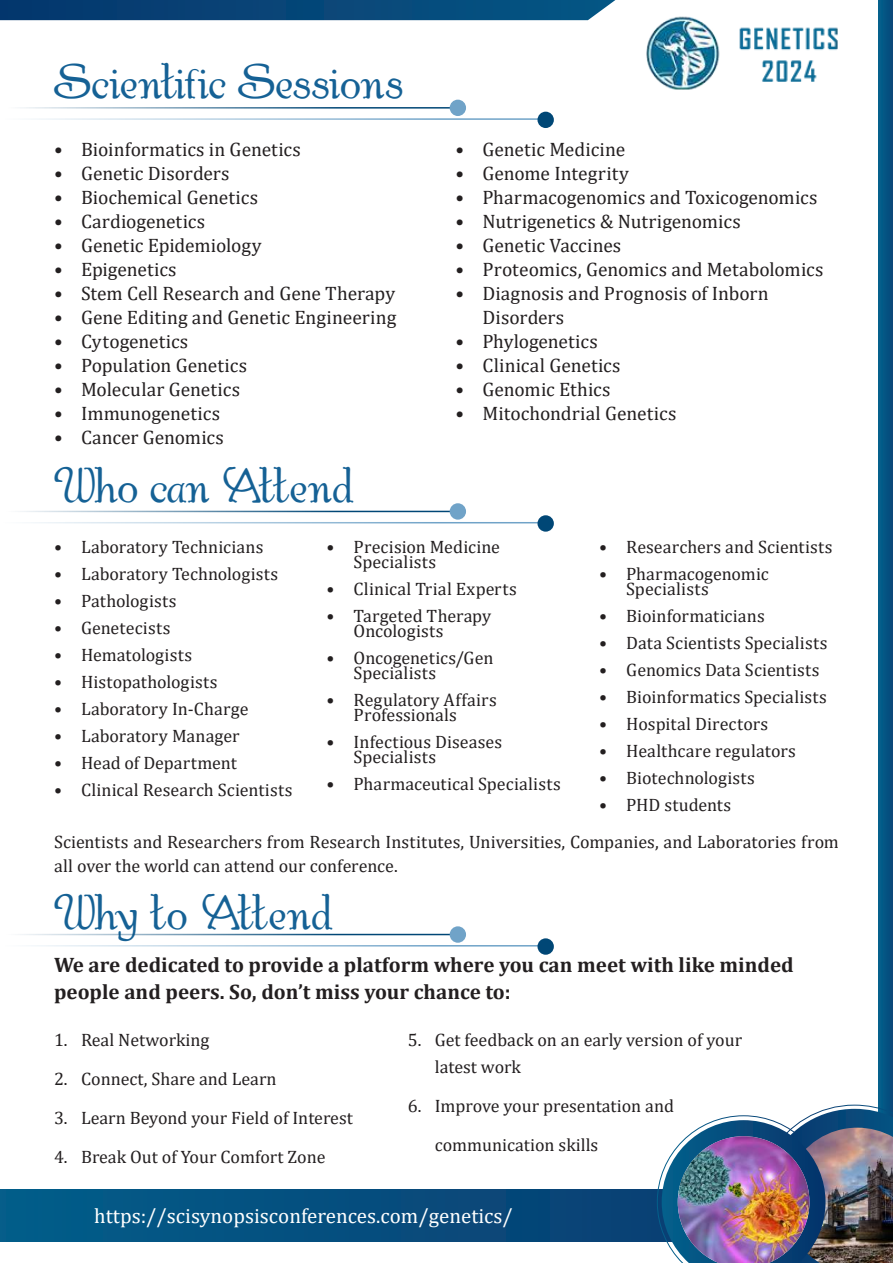
<style>
.page{position:relative;width:893px;height:1263px;background:#fff}
.page>*{position:absolute;margin:0;border:0;box-sizing:border-box;transform-origin:0 0}
.t1{font:43.35px "Gaheris Demo";color:#156195}
.t2{font:700 21px/27px "Cambria";color:#231f20}
.t3{font:21px "Cambria";color:#fff}
.t4{font:19.5px/24px "Cambria";color:#231f20}
.t5{font:18px/15px "Cambria";color:#231f20}
</style>
<div class="page">
<div style="left:878px;top:0;width:15px;height:1163px;background:#045483"></div>
<svg style="left:0;top:1189px;width:657px;height:52px;background:#054e7e"></svg>
<svg style="left:0;top:0;width:616px;height:20px;background:#0b4a7b"></svg>
<img style="left:646px;top:16px;width:192px;height:74px">
<img style="left:657px;top:1105px;width:236px;height:158px">
<img style="left:678px;top:1136px;width:131px;height:127px">
<hr style="left:0;top:107px;width:457px;height:2px;background:#004776">
<hr style="left:0;top:118px;width:549px;height:2px;background:#70a3c8">
<div style="left:450px;top:100px;width:16px;height:16px;background:#70a3c8;border-radius:50%"></div>
<div style="left:537px;top:112px;width:17px;height:16px;background:#004776;border-radius:50%"></div>
<hr style="left:0;top:511px;width:457px;height:1px;background:#004776">
<hr style="left:0;top:522px;width:549px;height:1px;background:#70a3c8">
<div style="left:450px;top:503px;width:16px;height:17px;background:#70a3c8;border-radius:50%"></div>
<div style="left:537px;top:515px;width:17px;height:17px;background:#004776;border-radius:50%"></div>
<hr style="left:0;top:934px;width:457px;height:1px;background:#004776">
<hr style="left:0;top:945px;width:549px;height:1px;background:#70a3c8">
<div style="left:450px;top:926px;width:16px;height:17px;background:#70a3c8;border-radius:50%"></div>
<div style="left:537px;top:938px;width:17px;height:17px;background:#004776;border-radius:50%"></div>
<h1 class="t1" style="left:54px;top:62px;width:352px">Scientific Sessions</h1>
<p class="t4" style="left:54px;top:137px;width:248px">• Bioinformatics in Genetics</p>
<p class="t4" style="left:54px;top:161px;width:177px">• Genetic Disorders</p>
<p class="t4" style="left:54px;top:185px;width:206px">• Biochemical Genetics</p>
<p class="t4" style="left:54px;top:209px;width:153px">• Cardiogenetics</p>
<p class="t4" style="left:54px;top:233px;width:209px">• Genetic Epidemiology</p>
<p class="t4" style="left:54px;top:257px;width:124px">• Epigenetics</p>
<p class="t4" style="left:54px;top:281px;width:343px">• Stem Cell Research and Gene Therapy</p>
<p class="t4" style="left:54px;top:305px;width:344px">• Gene Editing and Genetic Engineering</p>
<p class="t4" style="left:54px;top:329px;width:136px">• Cytogenetics</p>
<p class="t4" style="left:54px;top:353px;width:195px">• Population Genetics</p>
<p class="t4" style="left:54px;top:377px;width:188px">• Molecular Genetics</p>
<p class="t4" style="left:54px;top:401px;width:168px">• Immunogenetics</p>
<p class="t4" style="left:54px;top:425px;width:171px">• Cancer Genomics</p>
<h1 class="t1" style="left:54px;top:465px;width:343px">Who can Attend?</h1>
<p class="t4" style="left:455px;top:137px;width:171px">• Genetic Medicine</p>
<p class="t4" style="left:455px;top:161px;width:175px">• Genome Integrity</p>
<p class="t4" style="left:455px;top:185px;width:363px">• Pharmacogenomics and Toxicogenomics</p>
<p class="t4" style="left:455px;top:209px;width:287px">• Nutrigenetics &amp; Nutrigenomics</p>
<p class="t4" style="left:455px;top:233px;width:167px">• Genetic Vaccines</p>
<p class="t4" style="left:455px;top:257px;width:369px">• Proteomics, Genomics and Metabolomics</p>
<p class="t4" style="left:482px;top:281px;width:288px;text-indent:-27px">• Diagnosis and Prognosis of Inborn<br>Disorders</p>
<p class="t4" style="left:455px;top:329px;width:144px">• Phylogenetics</p>
<p class="t4" style="left:455px;top:353px;width:167px">• Clinical Genetics</p>
<p class="t4" style="left:455px;top:377px;width:157px">• Genomic Ethics</p>
<p class="t4" style="left:455px;top:401px;width:222px">• Mitochondrial Genetics</p>
<p class="t5" style="left:54px;top:539px;width:211px">• Laboratory Technicians</p>
<p class="t5" style="left:54px;top:566px;width:226px">• Laboratory Technologists</p>
<p class="t5" style="left:54px;top:593px;width:124px">• Pathologists</p>
<p class="t5" style="left:54px;top:620px;width:118px">• Genetecists</p>
<p class="t5" style="left:54px;top:647px;width:140px">• Hematologists</p>
<p class="t5" style="left:54px;top:674px;width:165px">• Histopathologists</p>
<p class="t5" style="left:54px;top:701px;width:196px">• Laboratory In-Charge</p>
<p class="t5" style="left:54px;top:728px;width:187px">• Laboratory Manager</p>
<p class="t5" style="left:54px;top:755px;width:184px">• Head of Department</p>
<p class="t5" style="left:54px;top:782px;width:240px">• Clinical Research Scientists</p>
<p class="t5" style="left:354px;top:539px;width:148px;text-indent:-27px">• Precision Medicine<br>Specialists</p>
<p class="t5" style="left:327px;top:581px;width:192px">• Clinical Trial Experts</p>
<p class="t5" style="left:354px;top:608px;width:139px;text-indent:-27px">• Targeted Therapy<br>Oncologists</p>
<p class="t5" style="left:354px;top:650px;width:141px;text-indent:-27px">• Oncogenetics/Gen<br>Specialists</p>
<p class="t5" style="left:354px;top:692px;width:145px;text-indent:-27px">• Regulatory Affairs<br>Professionals</p>
<p class="t5" style="left:354px;top:734px;width:150px;text-indent:-27px">• Infectious Diseases<br>Specialists</p>
<p class="t5" style="left:327px;top:776px;width:236px">• Pharmaceutical Specialists</p>
<p class="t5" style="left:599px;top:539px;width:235px">• Researchers and Scientists</p>
<p class="t5" style="left:626px;top:566px;width:144px;text-indent:-27px">• Pharmacogenomic<br>Specialists</p>
<p class="t5" style="left:599px;top:608px;width:167px">• Bioinformaticians</p>
<p class="t5" style="left:599px;top:635px;width:230px">• Data Scientists Specialists</p>
<p class="t5" style="left:599px;top:662px;width:222px">• Genomics Data Scientists</p>
<p class="t5" style="left:599px;top:689px;width:229px">• Bioinformatics Specialists</p>
<p class="t5" style="left:599px;top:716px;width:170px">• Hospital Directors</p>
<p class="t5" style="left:599px;top:743px;width:198px">• Healthcare regulators</p>
<p class="t5" style="left:599px;top:770px;width:157px">• Biotechnologists</p>
<p class="t5" style="left:599px;top:797px;width:134px">• PHD students</p>
<p class="t5" style="left:54px;top:829px;width:786px;line-height:24px">Scientists and Researchers from Research Institutes, Universities, Companies, and Laboratories from all over the world can attend our conference.</p>
<h1 class="t1" style="left:54px;top:893px;width:335px">Why to Attend ?</h1>
<p class="t2" style="left:54px;top:950px;width:741px">We are dedicated to provide a platform where you can meet with like minded people and peers. So, don’t miss your chance to:</p>
<p class="t5" style="left:54px;top:1032px;width:157px">1. Real Networking</p>
<p class="t5" style="left:54px;top:1071px;width:224px">2. Connect, Share and Learn</p>
<p class="t5" style="left:54px;top:1110px;width:300px">3. Learn Beyond your Field of Interest</p>
<p class="t5" style="left:54px;top:1149px;width:273px">4. Break Out of Your Comfort Zone</p>
<p class="t5" style="left:435px;top:1026px;width:309px;line-height:27px;text-indent:-27px">5. Get feedback on an early version of your latest work</p>
<p class="t5" style="left:435px;top:1086px;width:241px;line-height:39px;text-indent:-27px">6. Improve your presentation and communication skills</p>
<p class="t3" style="left:94px;top:1203px;width:420px">https://scisynopsisconferences.com/genetics/</p>
</div>
